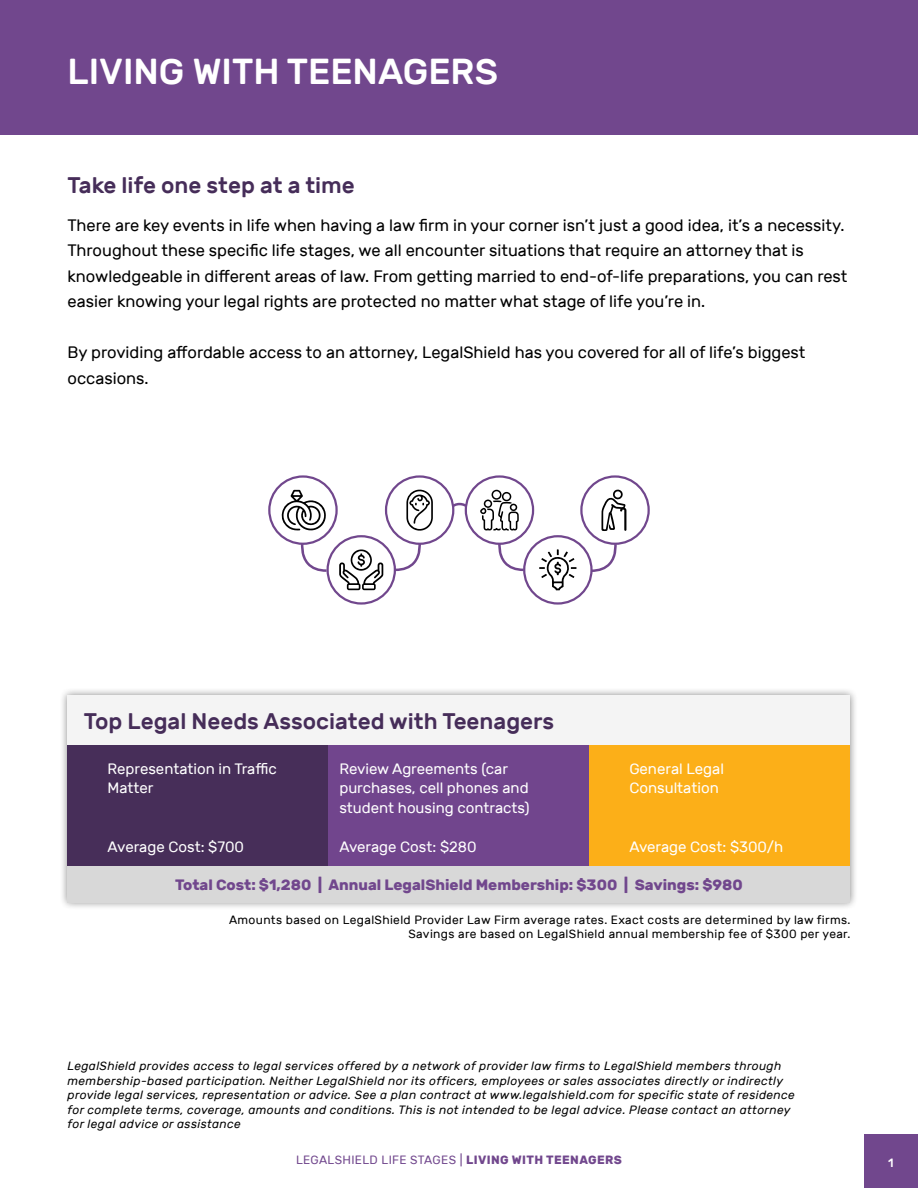
<style>
.page{position:relative;width:918px;height:1188px;background:#fff}
.page>*{position:absolute;margin:0;border:0;box-sizing:border-box;transform-origin:0 0}
.t1{font:500 36px "Rubik";color:#fff}
.t2{font:500 22.5px "Rubik";color:#462d59}
.t3{font:16.5px/25.5px "Rubik";color:#000}
.t4{font:15px/19.5px "Rubik";color:#fff}
.t5{font:700 15px "Rubik";color:#71478d}
.t6{font:italic 12px/14.4px "Rubik";letter-spacing:.03em;color:#000}
.t7{font:12px/14.4px "Rubik";letter-spacing:.03em;color:#000;text-align:right}
.t8{font:12px "Rubik";letter-spacing:.03em;color:#71478d}
.t9{font:500 12px "Rubik";color:#fff}
.s1{font-weight:700}
</style>
<div class="page">
<div style="left:864px;top:1134px;width:54px;height:54px;background:#71478d"></div>
<svg style="left:268px;top:475px;width:382px;height:130px"></svg>
<div style="left:0;top:0;width:918px;height:134px;background:#71478d"></div>
<div style="left:59px;top:687px;width:800px;height:223px;background:#000;opacity:.47"></div>
<div style="left:68px;top:696px;width:782px;height:206px;background:#f4f4f4"></div>
<div style="left:68px;top:745px;width:260px;height:121px;background:#472e59"></div>
<div style="left:328px;top:745px;width:262px;height:121px;background:#71458d"></div>
<div style="left:590px;top:745px;width:260px;height:121px;background:#fcaf18"></div>
<div style="left:68px;top:866px;width:782px;height:36px;background:#d8d8d8"></div>
<h1 class="t1" style="left:68px;top:51px;width:432px">LIVING WITH TEENAGERS</h1>
<h2 class="t2" style="left:68px;top:172px;width:289px">Take life one step at a time</h2>
<p class="t3" style="left:68px;top:213px;width:782px">There are key events in life when having a law firm in your corner isn’t just a good idea, it’s a necessity.<br>Throughout these specific life stages, we all encounter situations that require an attorney that is knowledgeable in different areas of law. From getting married to end-of-life preparations, you can rest easier knowing your legal rights are protected no matter what stage of life you’re in.</p>
<h3 class="t3" style="left:68px;top:340px;width:740px">By providing affordable access to an attorney, LegalShield has you covered for all of life’s biggest occasions.</h3>
<h2 class="t2" style="left:84px;top:708px;width:472px">Top Legal Needs Associated with Teenagers</h2>
<p class="t4" style="left:108px;top:759px;width:171px">Representation in Traffic<br>Matter</p>
<p class="t4" style="left:339px;top:759px;width:192px">Review Agreements (car purchases, cell phones and student housing contracts)</p>
<p class="t4" style="left:339px;top:837px;width:139px">Average Cost: $280</p>
<p class="t4" style="left:629px;top:759px;width:96px">General Legal<br>Consultation</p>
<p class="t4" style="left:108px;top:837px;width:138px">Average Cost: $700</p>
<p class="t4" style="left:629px;top:837px;width:155px">Average Cost: $300/h</p>
<p class="t5" style="left:175px;top:876px;width:569px">Total Cost: $1,280 | Annual LegalShield Membership: $300 | Savings: $980</p>
<p class="t7" style="left:229px;top:913px;width:623px">Amounts based on LegalShield Provider Law Firm average rates. Exact costs are determined by law firms.<br>Savings are based on LegalShield annual membership fee of $300 per year.</p>
<p class="t6" style="left:68px;top:1059px;width:729px">LegalShield provides access to legal services offered by a network of provider law firms to LegalShield members through membership-based participation. Neither LegalShield nor its officers, employees or sales associates directly or indirectly provide legal services, representation or advice. See a plan contract at www.legalshield.com for specific state of residence for complete terms, coverage, amounts and conditions. This is not intended to be legal advice. Please contact an attorney for legal advice or assistance</p>
<p class="t8" style="left:296px;top:1153px;width:327px">LEGALSHIELD LIFE STAGES | <span class="s1">LIVING WITH TEENAGERS</span></p>
<p class="t9" style="left:888px;top:1156px;width:7px">1</p>
</div>
